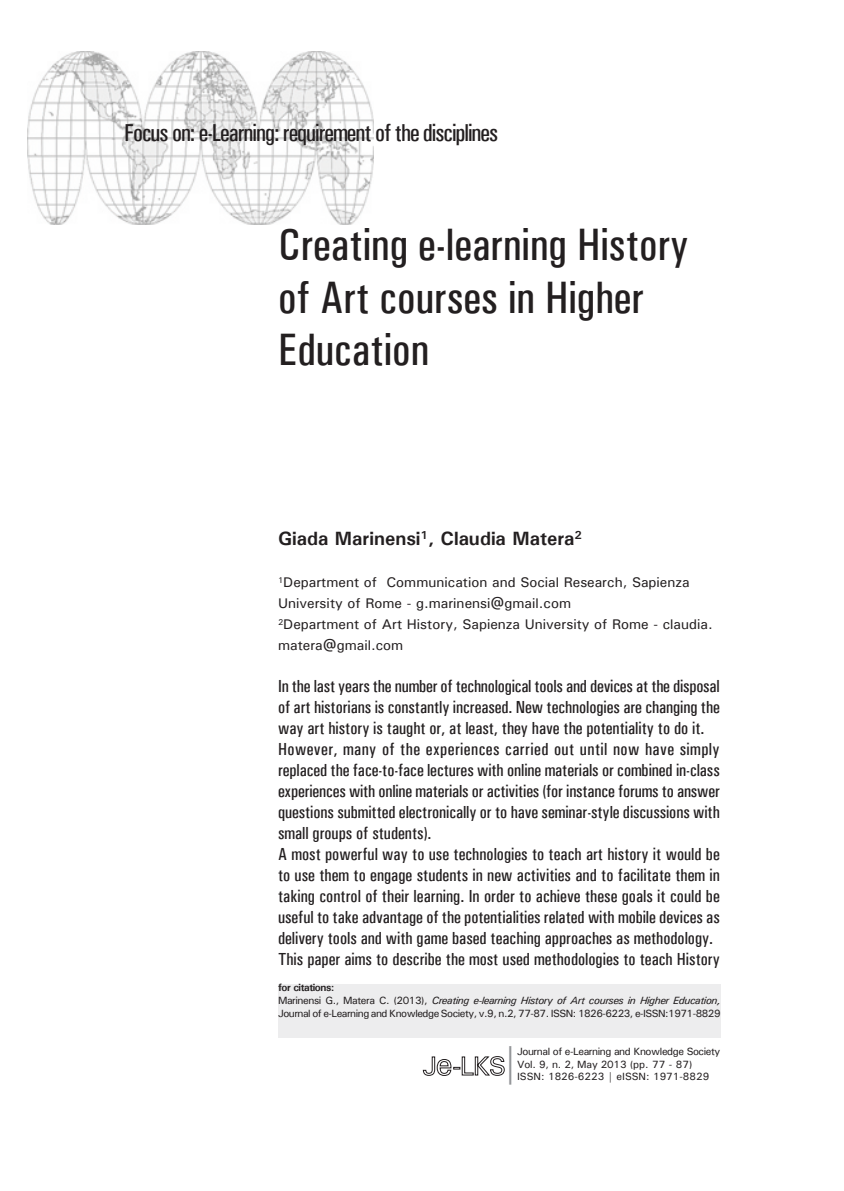
<style>
.page{position:relative;width:844px;height:1191px;background:#fff}
.page>*{position:absolute;margin:0;border:0;box-sizing:border-box;transform-origin:0 0}
.b_TITOLONE{font:500 condensed 45.5px/52.5px "Univers";color:#231f20}
.NOTA_articolo{font:700 condensed 38.5px "Univers";color:#939598}
.t1{font:500 condensed 24.5px "Univers";letter-spacing:-.04em;color:#231f20}
.d_SOTTOAUTORI{font:700 19.25px "Univers";color:#231f20}
.e_ABSTRACT_testo{font:500 condensed 17.5px/21px "Univers";color:#231f20;text-align:justify}
.e_ABSTRACT_testo-2{font:500 14px/21px "Univers";color:#231f20}
.t2{font:500 10.5px/12.2px "Univers";letter-spacing:-.04em;color:#231f20}
.t3{font:500 10.5px "Univers";color:#231f20}
.t4{font:700 10.5px "Univers";letter-spacing:-.04em;color:#231f20}
.s1{font-style:italic}
</style>
<div class="page">
<svg style="left:423px;top:1056px;width:81px;height:19px"></svg>
<img style="left:28px;top:51px;width:345px;height:174px">
<div style="left:278px;top:984px;width:442px;height:54px;background:#ededee"></div>
<p class="t1" style="left:124px;top:118px;width:375px">Focus on: e-Learning: requirement of the disciplines</p>
<p class="b_TITOLONE" style="left:278px;top:218px;width:412px">Creating e-learning History of Art courses in Higher<br>Education</p>
<p class="d_SOTTOAUTORI" style="left:278px;top:526px;width:305px">Giada Marinensi<sup>1</sup>, Claudia Matera<sup>2</sup></p>
<p class="e_ABSTRACT_testo-2" style="left:278px;top:571px;width:413px"><sup>1</sup>Department of Communication and Social Research, Sapienza<br>University of Rome - g.marinensi@gmail.com</p>
<p class="e_ABSTRACT_testo-2" style="left:278px;top:613px;width:436px"><sup>2</sup>Department of Art History, Sapienza University of Rome - claudia. matera@gmail.com</p>
<p class="e_ABSTRACT_testo" style="left:278px;top:675px;width:443px">In the last years the number of technological tools and devices at the disposal of art historians is constantly increased. New technologies are changing the way art history is taught or, at least, they have the potentiality to do it.</p>
<p class="e_ABSTRACT_testo" style="left:278px;top:738px;width:443px">However, many of the experiences carried out until now have simply replaced the face-to-face lectures with online materials or combined in-class experiences with online materials or activities (for instance forums to answer questions submitted electronically or to have seminar-style discussions with small groups of students).</p>
<p class="e_ABSTRACT_testo" style="left:278px;top:843px;width:443px">A most powerful way to use technologies to teach art history it would be to use them to engage students in new activities and to facilitate them in taking control of their learning. In order to achieve these goals it could be useful to take advantage of the potentialities related with mobile devices as delivery tools and with game based teaching approaches as methodology.</p>
<p class="e_ABSTRACT_testo" style="left:278px;top:948px;width:443px">This paper aims to describe the most used methodologies to teach History</p>
<p class="t4" style="left:278px;top:981px;width:58px">for citations:</p>
<p class="t2" style="left:278px;top:994px;width:444px">Marinensi G., Matera C. (2013), <span class="s1">Creating e-learning History of Art courses in Higher Education,<br></span>Journal of e-Learning and Knowledge Society, v.9, n.2, 77-87. ISSN: 1826-6223, e-ISSN:1971-8829</p>
<p class="NOTA_articolo" style="left:501px;top:1038px;width:21px">|</p>
<p class="t2" style="left:517px;top:1045px;width:205px">Journal of e-Learning and Knowledge Society<br>Vol. 9, n. 2, May 2013 (pp. 77 - 87)</p>
<p class="t3" style="left:517px;top:1069px;width:194px">ISSN: 1826-6223 | eISSN: 1971-8829</p>
</div>
